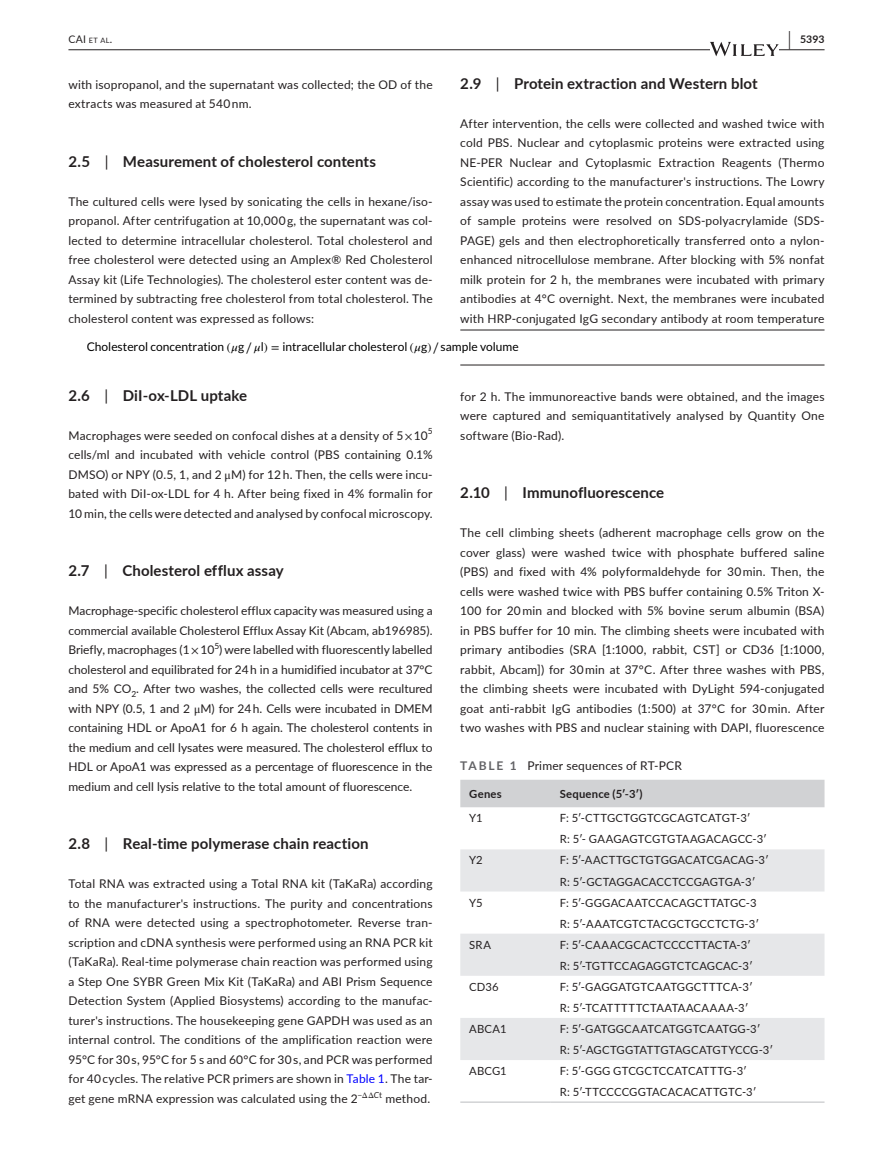
<style>
.page{position:relative;width:893px;height:1174px;background:#fff}
.page>*{position:absolute;margin:0;border:0;box-sizing:border-box;transform-origin:0 0}
.t1{font:700 15px "Lato";letter-spacing:.01em;color:#231f20}
.t2{font:12px/19.5px "Lato";letter-spacing:.015em;color:#231f20;text-align:justify}
.t3{font:12px "Lato";color:#000}
.t4{font:11.25px/21px "Lato";letter-spacing:.02em;color:#231f20}
.t5{font:11.25px/21px "Lato";color:#231f20}
.t6{font:700 11.25px "Lato";letter-spacing:.02em;color:#231f20}
.t7{font:10.5px "Lato";color:#231f20}
.t8{font:700 10.5px "Lato";color:#231f20}
.t9{font:8.4px "Lato";color:#231f20}
.s1{font-size:7.35px}
.s2{font-size:19.5px}
.s3{font-weight:400}
.s4{font-family:"STIX Math"}
.s5{font-family:"STIX Math";font-style:italic}
.s6{font-family:"STIX"}
.s7{color:#00f}
.s8{font-weight:700;color:#636366}
</style>
<div class="page">
<hr style="left:68px;top:49px;width:756px;height:1px;background:#231f20">
<svg style="left:710px;top:42px;width:69px;height:14px"></svg>
<hr style="left:460px;top:330px;width:364px;height:1px;background:#231f20">
<hr style="left:460px;top:364px;width:364px;height:1px;background:#231f20">
<div style="left:460px;top:779px;width:364px;height:28px;background:#d1d2d4"></div>
<svg style="left:460px;top:849px;width:364px;height:211px;fill:#e6e7e9"></svg>
<hr style="left:460px;top:1101px;width:91px;height:1px;background:#d1d2d4">
<hr style="left:551px;top:1101px;width:273px;height:1px;background:#d1d2d4">
<p class="t7" style="left:68px;top:31px;width:45px">CAI <span class="s1">et al</span>.</p>
<p class="t8" style="left:789px;top:31px;width:37px"><span class="s2">|</span> 5393</p>
<p class="t2" style="left:68px;top:74px;width:366px">with isopropanol, and the supernatant was collected; the OD of the extracts was measured at 540 nm.</p>
<p class="t1" style="left:460px;top:72px;width:299px">2.9 <span class="s3">|</span> Protein extraction and Western blot</p>
<p class="t2" style="left:460px;top:113px;width:366px">After intervention, the cells were collected and washed twice with cold PBS. Nuclear and cytoplasmic proteins were extracted using NE-PER Nuclear and Cytoplasmic Extraction Reagents (Thermo Scientific) according to the manufacturer's instructions. The Lowry assay was used to estimate the protein concentration. Equal amounts of sample proteins were resolved on SDS-polyacrylamide (SDS-PAGE) gels and then electrophoretically transferred onto a nylon&shy;enhanced nitrocellulose membrane. After blocking with 5% nonfat milk protein for 2 h, the membranes were incubated with primary antibodies at 4°C overnight. Next, the membranes were incubated with HRP-conjugated IgG secondary antibody at room temperature</p>
<p class="t1" style="left:68px;top:150px;width:309px">2.5 <span class="s3">|</span> Measurement of cholesterol contents</p>
<p class="t2" style="left:68px;top:191px;width:366px">The cultured cells were lysed by sonicating the cells in hexane/iso&shy;propanol. After centrifugation at 10,000 g, the supernatant was col&shy;lected to determine intracellular cholesterol. Total cholesterol and free cholesterol were detected using an Amplex® Red Cholesterol Assay kit (Life Technologies). The cholesterol ester content was de&shy;termined by subtracting free cholesterol from total cholesterol. The cholesterol content was expressed as follows:</p>
<p class="t3" style="left:87px;top:342px;width:433px">Cholesterol concentration <span class="s4">(</span><span class="s5">𝜇</span>g<span class="s4">∕</span><span class="s5">𝜇</span>l<span class="s4">) =</span> intracellular cholesterol <span class="s4">(</span><span class="s5">𝜇</span>g<span class="s4">)∕</span>sample volume</p>
<p class="t1" style="left:68px;top:384px;width:180px">2.6 <span class="s3">|</span> DiI-ox-LDL uptake</p>
<p class="t2" style="left:68px;top:425px;width:361px">Macrophages were seeded on confocal dishes at a density of 5 <span class="s6">×</span> 10</p>
<p class="t9" style="left:428px;top:425px;width:6px">5</p>
<p class="t2" style="left:68px;top:444px;width:366px">cells/ml and incubated with vehicle control (PBS containing 0.1% DMSO) or NPY (0.5, 1, and 2 <span class="s6">μ</span>M) for 12 h. Then, the cells were incu&shy;bated with DiI-ox-LDL for 4 h. After being fixed in 4% formalin for 10 min, the cells were detected and analysed by confocal microscopy.</p>
<p class="t1" style="left:68px;top:560px;width:217px">2.7 <span class="s3">|</span> Cholesterol efflux assay</p>
<p class="t2" style="left:68px;top:600px;width:366px">Macrophage-specific cholesterol efflux capacity was measured using a commercial available Cholesterol Efflux Assay Kit (Abcam, ab196985).<br>Briefly, macrophages (1 <span class="s6">×</span> 10 ) were labelled with fluorescently labelled</p>
<p class="t9" style="left:214px;top:640px;width:6px">5</p>
<p class="t2" style="left:68px;top:659px;width:366px">cholesterol and equilibrated for 24 h in a humidified incubator at 37°C and 5% CO<sub>2</sub>. After two washes, the collected cells were recultured with NPY (0.5, 1 and 2 <span class="s6">μ</span>M) for 24 h. Cells were incubated in DMEM containing HDL or ApoA1 for 6 h again. The cholesterol contents in the medium and cell lysates were measured. The cholesterol efflux to HDL or ApoA1 was expressed as a percentage of fluorescence in the medium and cell lysis relative to the total amount of fluorescence.</p>
<p class="t1" style="left:68px;top:833px;width:302px">2.8 <span class="s3">|</span> Real-time polymerase chain reaction</p>
<p class="t2" style="left:68px;top:873px;width:366px">Total RNA was extracted using a Total RNA kit (TaKaRa) according to the manufacturer's instructions. The purity and concentrations of RNA were detected using a spectrophotometer. Reverse tran&shy;scription and cDNA synthesis were performed using an RNA PCR kit (TaKaRa). Real-time polymerase chain reaction was performed using a Step One SYBR Green Mix Kit (TaKaRa) and ABI Prism Sequence Detection System (Applied Biosystems) according to the manufac&shy;turer's instructions. The housekeeping gene GAPDH was used as an internal control. The conditions of the amplification reaction were 95°C for 30 s, 95°C for 5 s and 60°C for 30 s, and PCR was performed for 40 cycles. The relative PCR primers are shown in <span class="s7">Table 1</span>. The tar&shy;get gene mRNA expression was calculated using the 2<sup>−</sup><sup>ΔΔ</sup><sup>C</sup><sup>t</sup> method.</p>
<p class="t2" style="left:460px;top:386px;width:366px">for 2 h. The immunoreactive bands were obtained, and the images were captured and semiquantitatively analysed by Quantity One software (Bio-Rad).</p>
<p class="t1" style="left:460px;top:482px;width:205px">2.10 <span class="s3">|</span> Immunofluorescence</p>
<p class="t2" style="left:460px;top:522px;width:366px">The cell climbing sheets (adherent macrophage cells grow on the cover glass) were washed twice with phosphate buffered saline (PBS) and fixed with 4% polyformaldehyde for 30 min. Then, the cells were washed twice with PBS buffer containing 0.5% Triton X-100 for 20 min and blocked with 5% bovine serum albumin (BSA) in PBS buffer for 10 min. The climbing sheets were incubated with primary antibodies (SRA [1:1000, rabbit, CST] or CD36 [1:1000, rabbit, Abcam]) for 30 min at 37°C. After three washes with PBS, the climbing sheets were incubated with DyLight 594-conjugated goat anti-rabbit IgG antibodies (1:500) at 37°C for 30 min. After two washes with PBS and nuclear staining with DAPI, fluorescence</p>
<p class="t2" style="left:460px;top:755px;width:223px"><span class="s8">TABLE 1</span> Primer sequences of RT-PCR</p>
<p class="t6" style="left:469px;top:785px;width:34px">Genes</p>
<p class="t6" style="left:560px;top:785px;width:84px">Sequence (5′-3′)</p>
<p class="t4" style="left:469px;top:807px;width:15px">Y1</p>
<p class="t4" style="left:560px;top:807px;width:209px">F: 5′-CTTGCTGGTCGCAGTCATGT-3′<br>R: 5′- GAAGAGTCGTGTAAGACAGCC-3′</p>
<p class="t4" style="left:469px;top:849px;width:15px">Y2</p>
<p class="t4" style="left:560px;top:849px;width:210px">F: 5′-AACTTGCTGTGGACATCGACAG-3′<br>R: 5′-GCTAGGACACCTCCGAGTGA-3′</p>
<p class="t4" style="left:469px;top:891px;width:15px">Y5</p>
<p class="t4" style="left:560px;top:891px;width:201px">F: 5′-GGGACAATCCACAGCTTATGC-3<br>R: 5′-AAATCGTCTACGCTGCCTCTG-3′</p>
<p class="t4" style="left:469px;top:933px;width:23px">SRA</p>
<p class="t4" style="left:560px;top:933px;width:194px">F: 5′-CAAACGCACTCCCCTTACTA-3′<br>R: 5′-TGTTCCAGAGGTCTCAGCAC-3′</p>
<p class="t4" style="left:469px;top:975px;width:31px">CD36</p>
<p class="t4" style="left:560px;top:975px;width:194px">F: 5′-GAGGATGTCAATGGCTTTCA-3′<br>R: 5′-TCATTTTTCTAATAACAAAA-3′</p>
<p class="t4" style="left:469px;top:1018px;width:39px">ABCA1</p>
<p class="t4" style="left:560px;top:1018px;width:215px">F: 5′-GATGGCAATCATGGTCAATGG-3′<br>R: 5′-AGCTGGTATTGTAGCATGTYCCG-3′</p>
<p class="t4" style="left:469px;top:1060px;width:39px">ABCG1</p>
<p class="t5" style="left:560px;top:1060px;width:198px">F: 5′-GGG GTCGCTCCATCATTTG-3′<br>R: 5′-TTCCCCGGTACACACATTGTC-3′</p>
</div>
